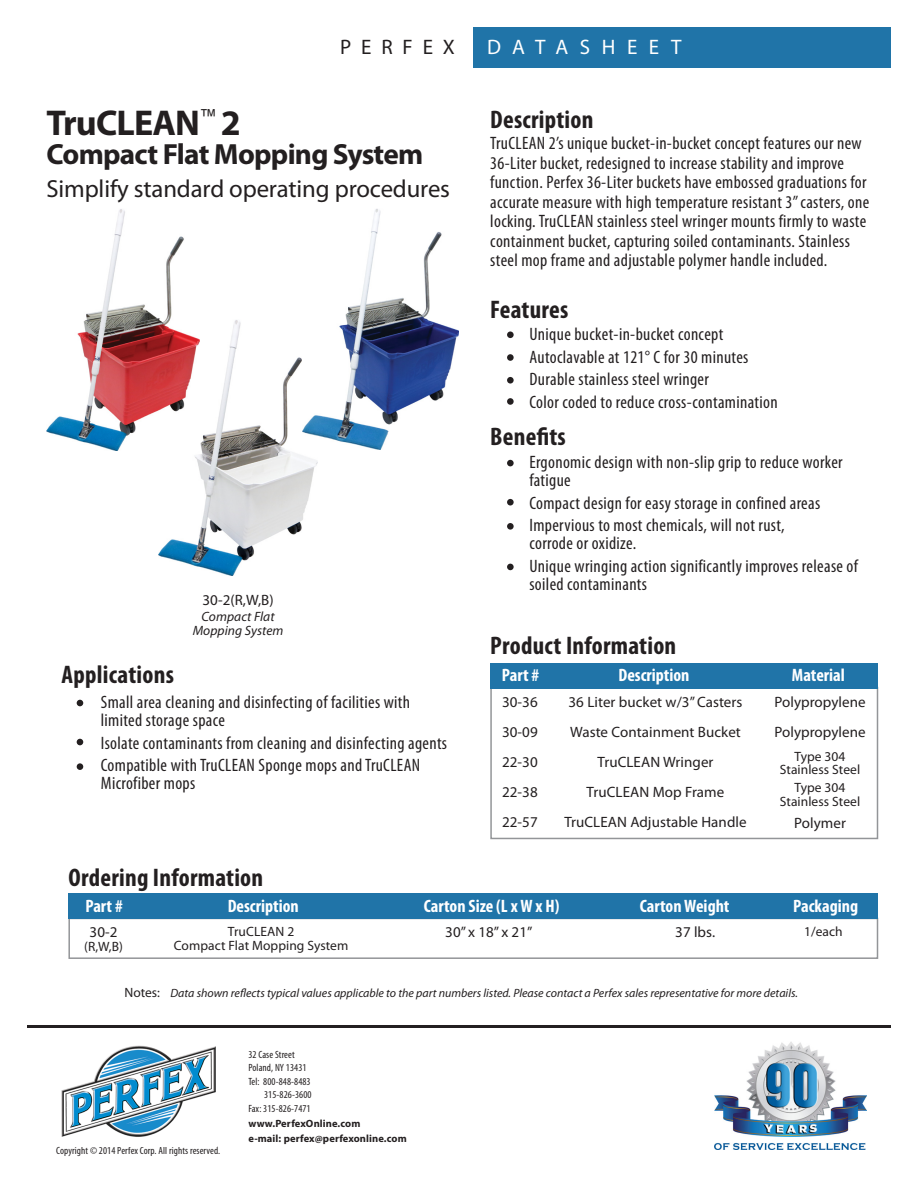
<style>
.page{position:relative;width:918px;height:1188px;background:#fff}
.page>*{position:absolute;margin:0;border:0;box-sizing:border-box;transform-origin:0 0}
.t1{font:700 36px "Myriad Pro";letter-spacing:-.025em;color:#231f20}
.t2{font:700 29.25px "Myriad Pro";letter-spacing:-.025em;color:#231f20}
.t3{font:700 condensed 25.5px "Myriad Pro";letter-spacing:.01em;color:#231f20}
.t4{font:24.75px "Myriad Pro";letter-spacing:-.005em;color:#231f20}
.t5{font:21px "Myriad Pro";letter-spacing:.55em;color:#fff}
.t6{font:21px "Myriad Pro";letter-spacing:.47em;color:#231f20}
.t7{font:condensed 18px/19.5px "Myriad Pro";letter-spacing:.02em;color:#231f20}
.t8{font:700 condensed 18px "Myriad Pro";color:#fff}
.t9{font:15px "Myriad Pro";letter-spacing:.005em;color:#231f20}
.t10{font:13.5px "Myriad Pro";letter-spacing:.005em;color:#231f20}
.t11{font:italic 13.5px "Myriad Pro";letter-spacing:.005em;color:#231f20}
.t12{font:italic 12px "Myriad Pro";color:#231f20}
.t13{font:condensed 10.5px "Myriad Pro";letter-spacing:.01em;color:#231f20}
.t14{font:700 10.5px "Myriad Pro";letter-spacing:.01em;color:#231f20}
</style>
<div class="page">
<img style="left:158px;top:320px;width:160px;height:255px">
<img style="left:302px;top:209px;width:157px;height:241px">
<div style="left:68px;top:918px;width:810px;height:41px;border:2px solid #939598"></div>
<div style="left:68px;top:893px;width:810px;height:26px;background:#2074a8"></div>
<div style="left:490px;top:687px;width:388px;height:152px;border:2px solid #939598"></div>
<div style="left:490px;top:663px;width:388px;height:26px;background:#2074a8"></div>
<div style="left:473px;top:27px;width:418px;height:41px;background:#2074a8"></div>
<svg style="left:77px;top:739px;width:6px;height:6px"></svg>
<div style="left:77px;top:763px;width:6px;height:7px;background:#231f20;border-radius:50%"></div>
<svg style="left:77px;top:700px;width:6px;height:6px"></svg>
<hr style="left:27px;top:1025px;width:864px;height:3px;background:#231f20">
<img style="left:715px;top:1042px;width:151px;height:108px">
<div style="left:507px;top:564px;width:7px;height:6px;background:#231f20;border-radius:50%"></div>
<div style="left:507px;top:499px;width:7px;height:7px;background:#231f20;border-radius:50%"></div>
<div style="left:507px;top:523px;width:7px;height:7px;background:#231f20;border-radius:50%"></div>
<div style="left:507px;top:460px;width:7px;height:6px;background:#231f20;border-radius:50%"></div>
<div style="left:507px;top:354px;width:7px;height:7px;background:#231f20;border-radius:50%"></div>
<div style="left:507px;top:377px;width:7px;height:7px;background:#231f20;border-radius:50%"></div>
<div style="left:507px;top:331px;width:7px;height:7px;background:#231f20;border-radius:50%"></div>
<div style="left:507px;top:398px;width:7px;height:7px;background:#231f20;border-radius:50%"></div>
<img style="left:46px;top:209px;width:154px;height:242px">
<img style="left:61px;top:1045px;width:155px;height:92px">
<p class="t6" style="left:340px;top:34px;width:116px">PERFEX</p>
<p class="t5" style="left:487px;top:34px;width:196px">DATASHEET</p>
<p class="t1" style="left:46px;top:100px;width:196px">TruCLEAN<sup>™</sup> 2</p>
<p class="t3" style="left:490px;top:103px;width:105px">Description</p>
<p class="t2" style="left:46px;top:135px;width:378px">Compact Flat Mopping System</p>
<p class="t7" style="left:490px;top:134px;width:373px">TruCLEAN 2’s unique bucket-in-bucket concept features our new<br>36-Liter bucket, redesigned to increase stability and improve</p>
<p class="t7" style="left:490px;top:173px;width:380px">function. Perfex 36-Liter buckets have embossed graduations for accurate measure with high temperature resistant 3” casters, one locking. TruCLEAN stainless steel wringer mounts firmly to waste</p>
<p class="t7" style="left:490px;top:231px;width:361px">containment bucket, capturing soiled contaminants. Stainless steel mop frame and adjustable polymer handle included.</p>
<p class="t4" style="left:46px;top:173px;width:405px">Simplify standard operating procedures</p>
<p class="t3" style="left:490px;top:294px;width:80px">Features</p>
<p class="t3" style="left:62px;top:659px;width:114px">Applications</p>
<p class="t9" style="left:202px;top:590px;width:73px">30-2(R,W,B)</p>
<p class="t11" style="left:202px;top:608px;width:75px">Compact Flat</p>
<p class="t11" style="left:193px;top:622px;width:92px">Mopping System</p>
<p class="t7" style="left:101px;top:693px;width:311px;line-height:18px">Small area cleaning and disinfecting of facilities with limited storage space</p>
<p class="t7" style="left:101px;top:733px;width:348px">Isolate contaminants from cleaning and disinfecting agents</p>
<p class="t7" style="left:101px;top:756px;width:321px;line-height:18px">Compatible with TruCLEAN Sponge mops and TruCLEAN<br>Microfiber mops</p>
<p class="t3" style="left:68px;top:862px;width:196px">Ordering Information</p>
<p class="t7" style="left:529px;top:324px;width:195px">Unique bucket-in-bucket concept</p>
<p class="t7" style="left:529px;top:347px;width:221px">Autoclavable at 121° C for 30 minutes</p>
<p class="t7" style="left:529px;top:369px;width:181px">Durable stainless steel wringer</p>
<p class="t7" style="left:529px;top:392px;width:250px">Color coded to reduce cross-contamination</p>
<p class="t3" style="left:490px;top:421px;width:77px">Benefits</p>
<p class="t7" style="left:529px;top:453px;width:315px;line-height:18px">Ergonomic design with non-slip grip to reduce worker fatigue</p>
<p class="t7" style="left:529px;top:493px;width:292px">Compact design for easy storage in confined areas</p>
<p class="t7" style="left:529px;top:515px;width:257px">Impervious to most chemicals, will not rust,</p>
<p class="t7" style="left:529px;top:533px;width:108px">corrode or oxidize.</p>
<p class="t7" style="left:529px;top:557px;width:330px;line-height:18px">Unique wringing action significantly improves release of soiled contaminants</p>
<p class="t3" style="left:490px;top:629px;width:187px">Product Information</p>
<p class="t8" style="left:502px;top:664px;width:39px">Part #</p>
<p class="t8" style="left:619px;top:664px;width:72px">Description</p>
<p class="t8" style="left:792px;top:664px;width:54px">Material</p>
<p class="t9" style="left:502px;top:693px;width:37px">30-36</p>
<p class="t9" style="left:502px;top:723px;width:37px">30-09</p>
<p class="t9" style="left:502px;top:753px;width:37px">22-30</p>
<p class="t9" style="left:502px;top:783px;width:37px">22-38</p>
<p class="t9" style="left:502px;top:813px;width:37px">22-57</p>
<p class="t9" style="left:569px;top:693px;width:175px">36 Liter bucket w/3” Casters</p>
<p class="t9" style="left:570px;top:723px;width:172px">Waste Containment Bucket</p>
<p class="t9" style="left:598px;top:753px;width:117px">TruCLEAN Wringer</p>
<p class="t9" style="left:587px;top:783px;width:139px">TruCLEAN Mop Frame</p>
<p class="t9" style="left:564px;top:813px;width:184px">TruCLEAN Adjustable Handle</p>
<p class="t9" style="left:774px;top:693px;width:93px">Polypropylene</p>
<p class="t9" style="left:774px;top:723px;width:93px">Polypropylene</p>
<p class="t10" style="left:794px;top:748px;width:53px">Type 304</p>
<p class="t10" style="left:780px;top:762px;width:82px">Stainless Steel</p>
<p class="t10" style="left:794px;top:780px;width:53px">Type 304</p>
<p class="t10" style="left:780px;top:793px;width:82px">Stainless Steel</p>
<p class="t9" style="left:794px;top:814px;width:53px">Polymer</p>
<p class="t8" style="left:85px;top:895px;width:39px">Part #</p>
<p class="t8" style="left:228px;top:895px;width:72px">Description</p>
<p class="t8" style="left:424px;top:895px;width:137px">Carton Size (L x W x H)</p>
<p class="t8" style="left:640px;top:895px;width:91px">Carton Weight</p>
<p class="t8" style="left:793px;top:895px;width:66px">Packaging</p>
<p class="t9" style="left:90px;top:923px;width:29px">30-2</p>
<p class="t10" style="left:84px;top:938px;width:40px">(R,W,B)</p>
<p class="t10" style="left:228px;top:923px;width:68px">TruCLEAN 2</p>
<p class="t10" style="left:174px;top:937px;width:176px">Compact Flat Mopping System</p>
<p class="t9" style="left:445px;top:923px;width:89px">30” x 18” x 21”</p>
<p class="t9" style="left:675px;top:923px;width:41px">37 lbs.</p>
<p class="t10" style="left:804px;top:923px;width:40px">1/each</p>
<p class="t10" style="left:125px;top:984px;width:37px">Notes:</p>
<p class="t12" style="left:170px;top:986px;width:629px">Data shown reflects typical values applicable to the part numbers listed. Please contact a Perfex sales representative for more details.</p>
<p class="t13" style="left:56px;top:1144px;width:166px">Copyright © 2014 Perfex Corp. All rights reserved.</p>
<p class="t13" style="left:248px;top:1048px;width:48px">32 Case Street</p>
<p class="t13" style="left:248px;top:1062px;width:60px">Poland, NY 13431</p>
<p class="t13" style="left:248px;top:1075px;width:64px">Tel: 800-848-8483</p>
<p class="t13" style="left:264px;top:1089px;width:49px">315-826-3600</p>
<p class="t13" style="left:248px;top:1102px;width:64px">Fax: 315-826-7471</p>
<p class="t14" style="left:248px;top:1117px;width:113px">www.PerfexOnline.com</p>
<p class="t14" style="left:248px;top:1132px;width:160px">e-mail: perfex@perfexonline.com</p>
</div>
